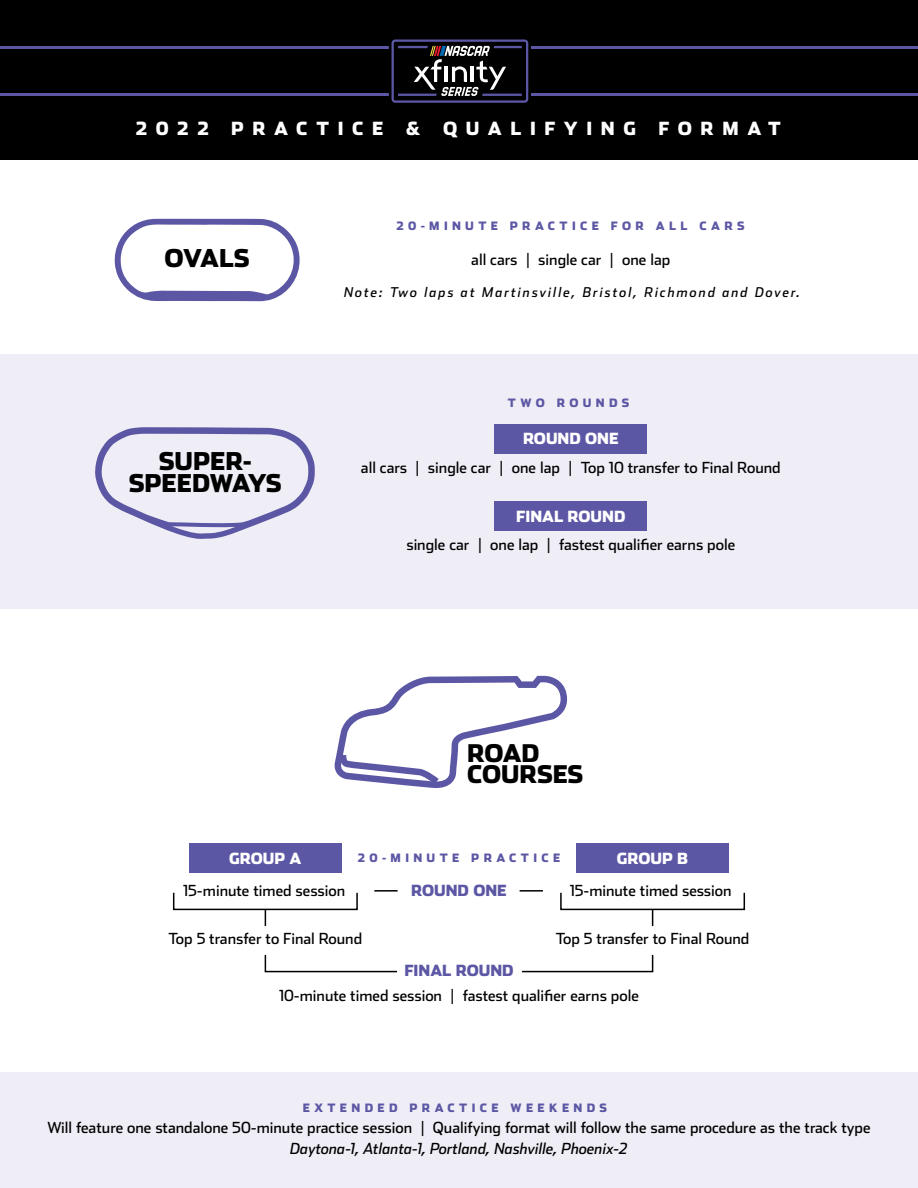
<style>
.page{position:relative;width:918px;height:1188px;background:#fff}
.page>*{position:absolute;margin:0;border:0;box-sizing:border-box;transform-origin:0 0}
.t1{font:900 24.3px/22px "Stainless";color:#000;text-align:center}
.t2{font:900 24.15px/21.9px "Stainless";letter-spacing:-.01em;color:#000}
.t3{font:900 18px "Stainless";letter-spacing:.48em;color:#fff}
.t4{font:15.3px "Stainless";color:#000}
.t5{font:italic 15.3px "Stainless";color:#000}
.t6{font:900 15.3px "Stainless";color:#fff}
.t7{font:900 15.3px "Stainless";color:#5c57a4}
.t8{font:italic 13.5px "Stainless";letter-spacing:.14em;color:#000}
.t9{font:900 11.55px "Stainless";letter-spacing:.38em;color:#5c57a4}
</style>
<div class="page">
<div style="left:0;top:355px;width:918px;height:254px;background:#efeef6"></div>
<div style="left:0;top:1072px;width:918px;height:116px;background:#efeef6"></div>
<div style="left:494px;top:424px;width:153px;height:29px;background:#5c57a4"></div>
<div style="left:494px;top:501px;width:153px;height:29px;background:#5c57a4"></div>
<div style="left:0;top:0;width:918px;height:159px;background:#000"></div>
<hr style="left:0;top:46px;width:918px;height:2px;background:#5c57a4">
<hr style="left:0;top:94px;width:918px;height:2px;background:#5c57a4">
<svg style="left:389px;top:37px;width:142px;height:68px"></svg>
<svg style="left:392px;top:39px;width:136px;height:64px"></svg>
<svg style="left:114px;top:219px;width:186px;height:82px"></svg>
<svg style="left:95px;top:427px;width:220px;height:112px"></svg>
<svg style="left:334px;top:676px;width:233px;height:112px"></svg>
<div style="left:576px;top:843px;width:153px;height:29px;background:#5c57a4"></div>
<hr style="left:374px;top:890px;width:24px;height:2px;background:#000">
<hr style="left:520px;top:890px;width:23px;height:2px;background:#000">
<svg style="left:265px;top:910px;width:1px;height:16px"></svg>
<div style="left:560px;top:892px;width:185px;height:18px;border:2px solid #000"></div>
<svg style="left:652px;top:909px;width:1px;height:17px"></svg>
<div style="left:189px;top:843px;width:153px;height:29px;background:#5c57a4"></div>
<div style="left:173px;top:892px;width:185px;height:18px;border:2px solid #000"></div>
<p class="t3" style="left:136px;top:117px;width:647px">2022 PRACTICE &amp; QUALIFYING FORMAT</p>
<h1 class="t1" style="left:165px;top:248px;width:87px">OVALS</h1>
<h1 class="t1" style="left:129px;top:451px;width:155px">SUPER-<br>SPEEDWAYS</h1>
<p class="t9" style="left:396px;top:219px;width:350px">20-MINUTE PRACTICE FOR ALL CARS</p>
<p class="t4" style="left:471px;top:250px;width:201px">all cars | single car | one lap</p>
<p class="t8" style="left:344px;top:285px;width:458px">Note: Two laps at Martinsville, Bristol, Richmond and Dover.</p>
<p class="t9" style="left:508px;top:396px;width:123px">TWO ROUNDS</p>
<p class="t6" style="left:523px;top:430px;width:97px">ROUND ONE</p>
<p class="t4" style="left:361px;top:459px;width:421px">all cars | single car | one lap | Top 10 transfer to Final Round</p>
<p class="t6" style="left:516px;top:507px;width:111px">FINAL ROUND</p>
<p class="t4" style="left:406px;top:536px;width:330px">single car | one lap | fastest qualifier earns pole</p>
<p class="t6" style="left:229px;top:849px;width:74px">GROUP A</p>
<h2 class="t2" style="left:467px;top:742px;width:118px">ROAD<br>COURSES</h2>
<p class="t9" style="left:358px;top:851px;width:204px">20-MINUTE PRACTICE</p>
<p class="t6" style="left:617px;top:849px;width:73px">GROUP B</p>
<p class="t4" style="left:183px;top:882px;width:163px">15-minute timed session</p>
<p class="t4" style="left:169px;top:929px;width:195px">Top 5 transfer to Final Round</p>
<p class="t7" style="left:411px;top:882px;width:97px">ROUND ONE</p>
<p class="t7" style="left:404px;top:961px;width:111px">FINAL ROUND</p>
<p class="t4" style="left:570px;top:881px;width:163px">15-minute timed session</p>
<p class="t4" style="left:556px;top:929px;width:195px">Top 5 transfer to Final Round</p>
<p class="t4" style="left:279px;top:987px;width:361px">10-minute timed session | fastest qualifier earns pole</p>
<p class="t9" style="left:303px;top:1101px;width:306px">EXTENDED PRACTICE WEEKENDS</p>
<p class="t4" style="left:47px;top:1118px;width:825px">Will feature one standalone 50-minute practice session | Qualifying format will follow the same procedure as the track type</p>
<p class="t5" style="left:290px;top:1140px;width:339px">Daytona-1, Atlanta-1, Portland, Nashville, Phoenix-2</p>
</div>
